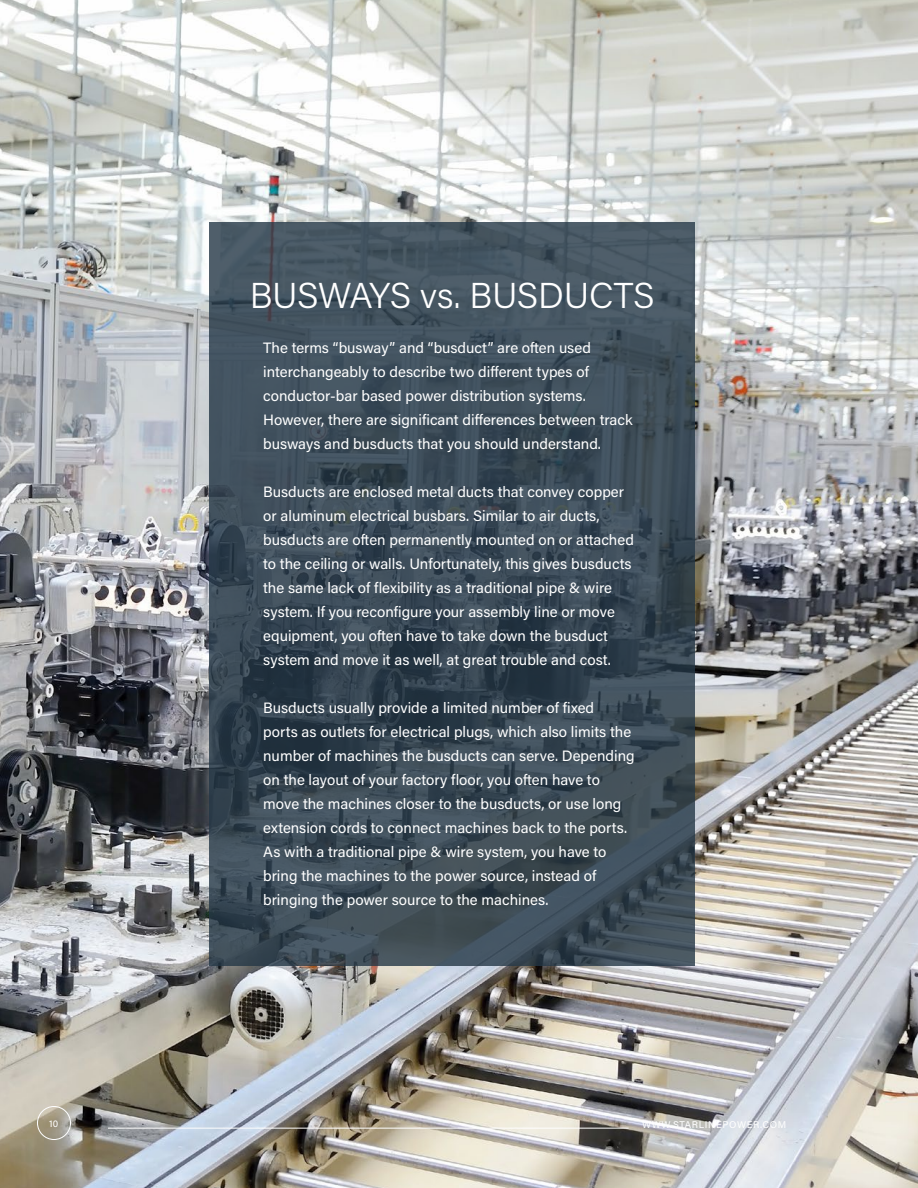
<style>
.page{position:relative;width:918px;height:1188px;background:#fff}
.page>*{position:absolute;margin:0;border:0;box-sizing:border-box;transform-origin:0 0}
.t1{font:300 36px "Acumin Pro";letter-spacing:-.01em;color:#fff}
.t2{font:15px/24px "Acumin Pro";color:#fff}
.t3{font:9.75px "Acumin Pro";letter-spacing:.06em;color:#fff}
</style>
<div class="page">
<img style="left:0;top:0;width:918px;height:1188px">
<svg style="left:209px;top:222px;width:486px;height:744px;background:#3c4c58"></svg>
<hr style="left:108px;top:1128px;width:521px;height:1px;background:#fff">
<div style="left:37px;top:1106px;width:34px;height:34px;border:1px solid #fff;border-radius:50%"></div>
<h1 class="t1" style="left:250px;top:271px;width:407px">BUSWAYS vs. BUSDUCTS</h1>
<p class="t2" style="left:263px;top:335px;width:371px">The terms “busway” and “busduct” are often used interchangeably to describe two different types of conductor-bar based power distribution systems.<br>However, there are significant differences between track busways and busducts that you should understand.</p>
<p class="t2" style="left:263px;top:479px;width:372px">Busducts are enclosed metal ducts that convey copper or aluminum electrical busbars. Similar to air ducts, busducts are often permanently mounted on or attached to the ceiling or walls. Unfortunately, this gives busducts the same lack of flexibility as a traditional pipe &amp; wire system. If you reconfigure your assembly line or move equipment, you often have to take down the busduct system and move it as well, at great trouble and cost.</p>
<p class="t2" style="left:263px;top:695px;width:373px">Busducts usually provide a limited number of fixed<br>ports as outlets for electrical plugs, which also limits the number of machines the busducts can serve. Depending on the layout of your factory floor, you often have to move the machines closer to the busducts, or use long extension cords to connect machines back to the ports.<br>As with a traditional pipe &amp; wire system, you have to bring the machines to the power source, instead of bringing the power source to the machines.</p>
<p class="t3" style="left:49px;top:1116px;width:11px">10</p>
<p class="t3" style="left:642px;top:1118px;width:146px">WWW.STARLINEPOWER.COM</p>
</div>
